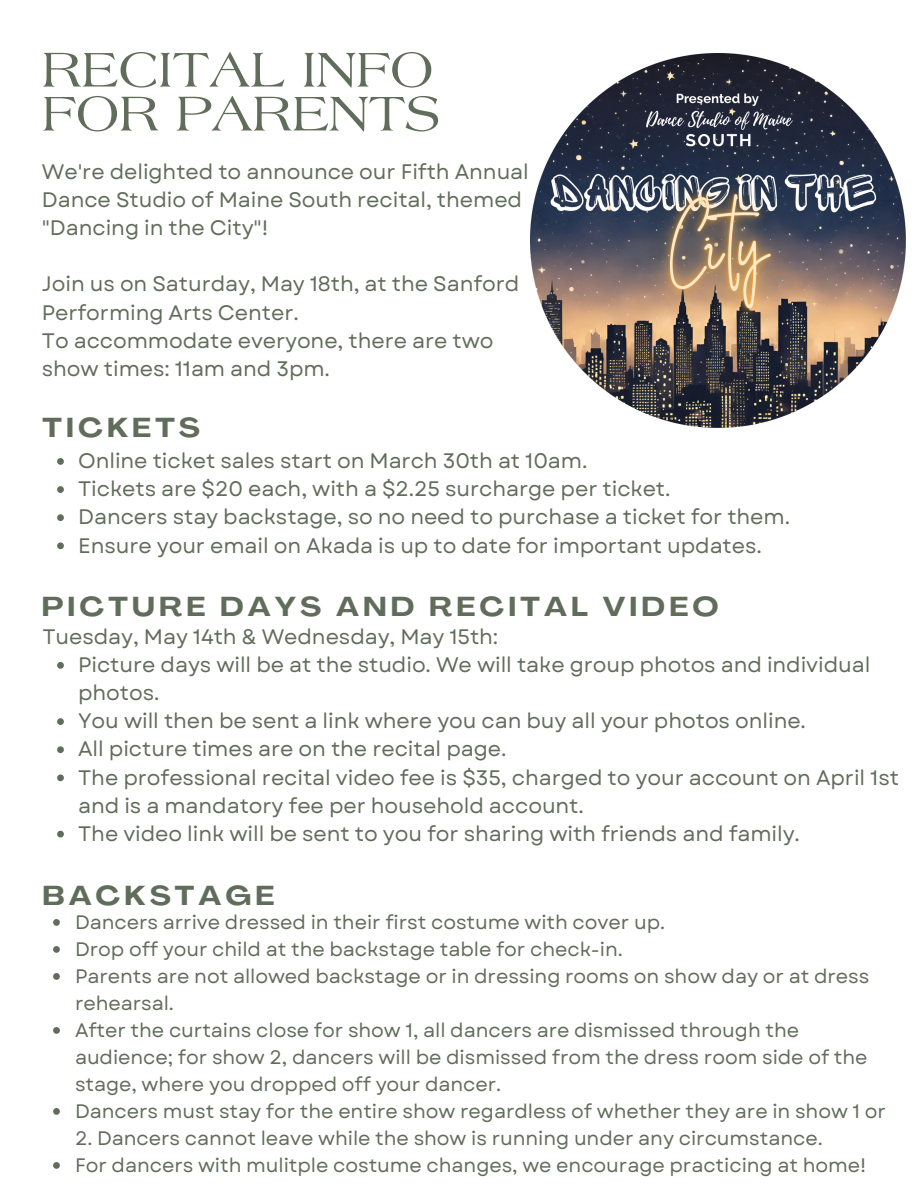
<style>
.page{position:relative;width:918px;height:1188px;background:#fff}
.page>*{position:absolute;margin:0;border:0;box-sizing:border-box;transform-origin:0 0}
.t1{font:52.35px/44px "Laguna";color:#616d5b}
.t2{font:700 expanded 27px "Agrandir";letter-spacing:.155em;color:#616d5b}
.t3{font:21px/28.2px "Garet";letter-spacing:-.005em;color:#616d5b}
.t4{font:19.5px/27px "Garet";letter-spacing:-.005em;color:#616d5b}
</style>
<div class="page">
<img style="left:530px;top:53px;width:376px;height:375px">
<svg style="left:53px;top:919px;width:7px;height:7px"></svg>
<svg style="left:53px;top:946px;width:7px;height:7px"></svg>
<svg style="left:53px;top:973px;width:7px;height:7px"></svg>
<svg style="left:53px;top:1027px;width:7px;height:7px"></svg>
<svg style="left:53px;top:1108px;width:7px;height:7px"></svg>
<svg style="left:53px;top:1162px;width:7px;height:7px"></svg>
<svg style="left:57px;top:458px;width:7px;height:7px"></svg>
<svg style="left:57px;top:486px;width:7px;height:7px"></svg>
<svg style="left:57px;top:514px;width:7px;height:7px"></svg>
<svg style="left:57px;top:542px;width:7px;height:7px"></svg>
<svg style="left:57px;top:662px;width:7px;height:7px"></svg>
<svg style="left:57px;top:718px;width:7px;height:7px"></svg>
<svg style="left:57px;top:746px;width:7px;height:7px"></svg>
<svg style="left:57px;top:774px;width:7px;height:7px"></svg>
<svg style="left:57px;top:831px;width:7px;height:6px"></svg>
<h2 class="t1" style="left:42px;top:51px;width:400px">RECITAL INFO<br>FOR PARENTS</h2>
<p class="t3" style="left:42px;top:158px;width:488px">We're delighted to announce our Fifth Annual<br>Dance Studio of Maine South recital, themed "Dancing in the City"!</p>
<p class="t3" style="left:42px;top:270px;width:479px">Join us on Saturday, May 18th, at the Sanford<br>Performing Arts Center.</p>
<p class="t3" style="left:42px;top:326px;width:453px">To accommodate everyone, there are two show times: 11am and 3pm.</p>
<p class="t2" style="left:43px;top:416px;width:159px">TICKETS</p>
<p class="t3" style="left:78px;top:447px;width:511px">Online ticket sales start on March 30th at 10am.</p>
<p class="t3" style="left:78px;top:475px;width:594px">Tickets are $20 each, with a $2.25 surcharge per ticket.</p>
<p class="t3" style="left:78px;top:503px;width:713px">Dancers stay backstage, so no need to purchase a ticket for them.</p>
<p class="t3" style="left:78px;top:531px;width:685px">Ensure your email on Akada is up to date for important updates.</p>
<p class="t2" style="left:42px;top:596px;width:678px">PICTURE DAYS AND RECITAL VIDEO</p>
<p class="t3" style="left:43px;top:623px;width:457px">Tuesday, May 14th &amp; Wednesday, May 15th:</p>
<p class="t3" style="left:78px;top:651px;width:794px">Picture days will be at the studio. We will take group photos and individual photos.</p>
<h2 class="t3" style="left:78px;top:707px;width:729px">You will then be sent a link where you can buy all your photos online.</h2>
<p class="t3" style="left:78px;top:735px;width:430px">All picture times are on the recital page.</p>
<p class="t3" style="left:78px;top:763px;width:822px">The professional recital video fee is $35, charged to your account on April 1st and is a mandatory fee per household account.</p>
<p class="t3" style="left:78px;top:820px;width:723px">The video link will be sent to you for sharing with friends and family.</p>
<p class="t2" style="left:43px;top:884px;width:233px">BACKSTAGE</p>
<p class="t4" style="left:75px;top:909px;width:592px">Dancers arrive dressed in their first costume with cover up.</p>
<p class="t4" style="left:75px;top:936px;width:549px">Drop off your child at the backstage table for check-in.</p>
<h2 class="t4" style="left:75px;top:963px;width:796px">Parents are not allowed backstage or in dressing rooms on show day or at dress rehearsal.</h2>
<p class="t4" style="left:75px;top:1017px;width:794px">After the curtains close for show 1, all dancers are dismissed through the audience; for show 2, dancers will be dismissed from the dress room side of the stage, where you dropped off your dancer.</p>
<p class="t4" style="left:75px;top:1098px;width:813px">Dancers must stay for the entire show regardless of whether they are in show 1 or</p>
<p class="t4" style="left:75px;top:1125px;width:749px">2. Dancers cannot leave while the show is running under any circumstance.</p>
<p class="t4" style="left:75px;top:1152px;width:793px">For dancers with mulitple costume changes, we encourage practicing at home!</p>
</div>
